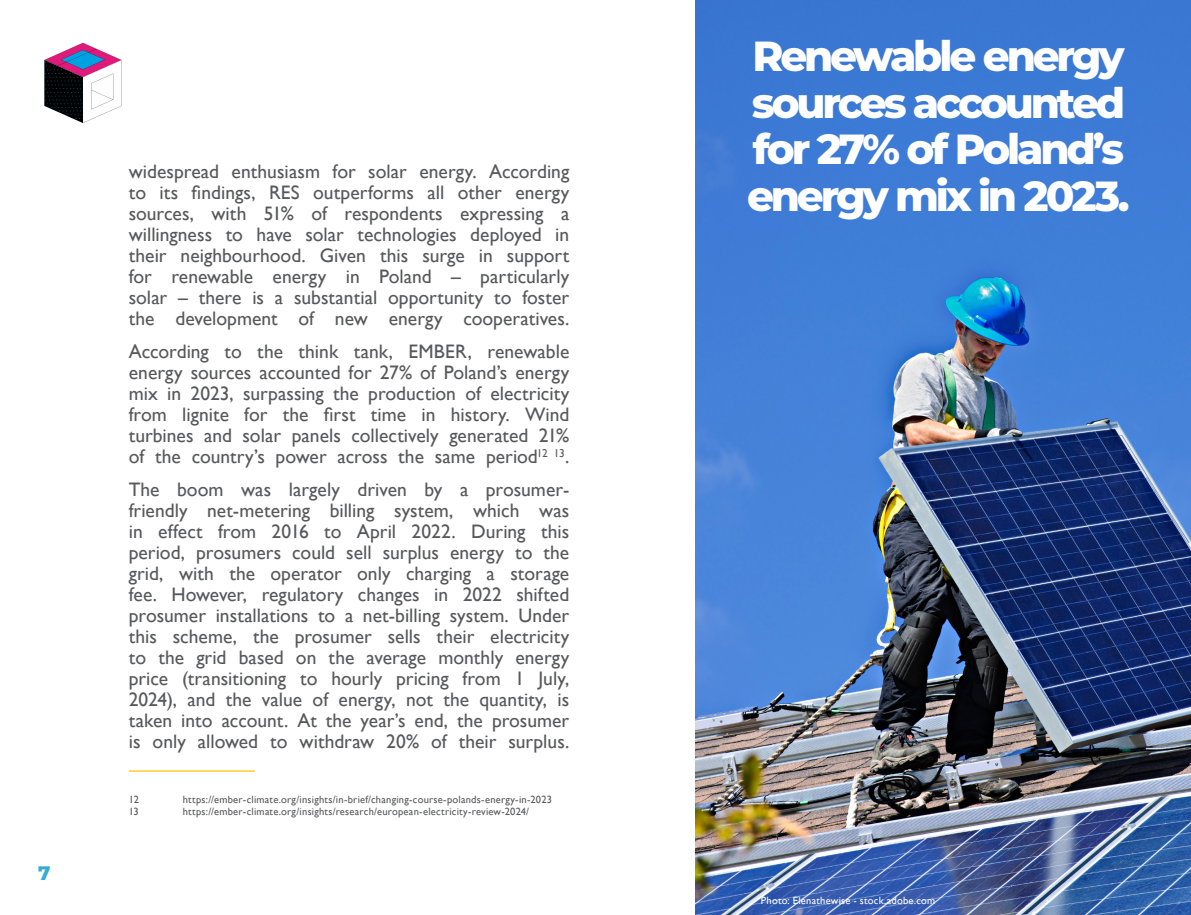
<style>
.page{position:relative;width:1191px;height:915px;background:#fff}
.page>*{position:absolute;margin:0;border:0;box-sizing:border-box;transform-origin:0 0}
.t1{font:800 42px/45px "Montserrat";letter-spacing:-.075em;color:#fff}
.t2{font:19.5px/21px "Gill Sans";color:#57585a;text-align:justify}
.t3{font:800 19.5px "Montserrat";color:#33add6}
.t4{font:10.5px "Gill Sans";letter-spacing:.02em;color:#57585a}
.t5{font:10.5px "Gill Sans";letter-spacing:.02em;color:#fff}
</style>
<div class="page">
<svg style="left:44px;top:43px;width:77px;height:80px"></svg>
<hr style="left:129px;top:770px;width:126px;height:1px;background:#fc3">
<img style="left:695px;top:0;width:496px;height:914px">
<p class="t3" style="left:38px;top:858px;width:14px">7</p>
<p class="t2" style="left:129px;top:161px;width:442px">widespread enthusiasm for solar energy. According to its findings, RES outperforms all other energy sources, with 51% of respondents expressing a willingness to have solar technologies deployed in their neighbourhood. Given this surge in support for renewable energy in Poland – particularly solar – there is a substantial opportunity to foster the development of new energy cooperatives.</p>
<p class="t2" style="left:129px;top:341px;width:442px">According to the think tank, EMBER, renewable energy sources accounted for 27% of Poland’s energy mix in 2023, surpassing the production of electricity from lignite for the first time in history. Wind turbines and solar panels collectively generated 21% of the country’s power across the same period<sup>12</sup> <sup>13</sup>.</p>
<p class="t2" style="left:129px;top:479px;width:442px">The boom was largely driven by a prosumer&shy;friendly net-metering billing system, which was in effect from 2016 to April 2022. During this period, prosumers could sell surplus energy to the grid, with the operator only charging a storage fee. However, regulatory changes in 2022 shifted prosumer installations to a net-billing system. Under this scheme, the prosumer sells their electricity to the grid based on the average monthly energy price (transitioning to hourly pricing from 1 July, 2024), and the value of energy, not the quantity, is taken into account. At the year’s end, the prosumer is only allowed to withdraw 20% of their surplus.</p>
<p class="t4" style="left:129px;top:793px;width:12px">12</p>
<p class="t4" style="left:183px;top:793px;width:371px">https://ember-climate.org/insights/in-brief/changing-course-polands-energy-in-2023</p>
<p class="t4" style="left:129px;top:805px;width:12px">13</p>
<p class="t4" style="left:183px;top:805px;width:348px">https://ember-climate.org/insights/research/european-electricity-review-2024/</p>
<h1 class="t1" style="left:747px;top:31px;width:384px;line-height:46.5px">Renewable energy sources accounted for 27% of Poland’s energy mix in 2023.</h1>
<h1 class="t1" style="left:754px;top:48px;width:384px">Renewable energy sources accounted for 27% of Poland’s energy mix in 2023.</h1>
<p class="t5" style="left:761px;top:894px;width:176px">Photo: Elenathewise - stock.adobe.com</p>
</div>
